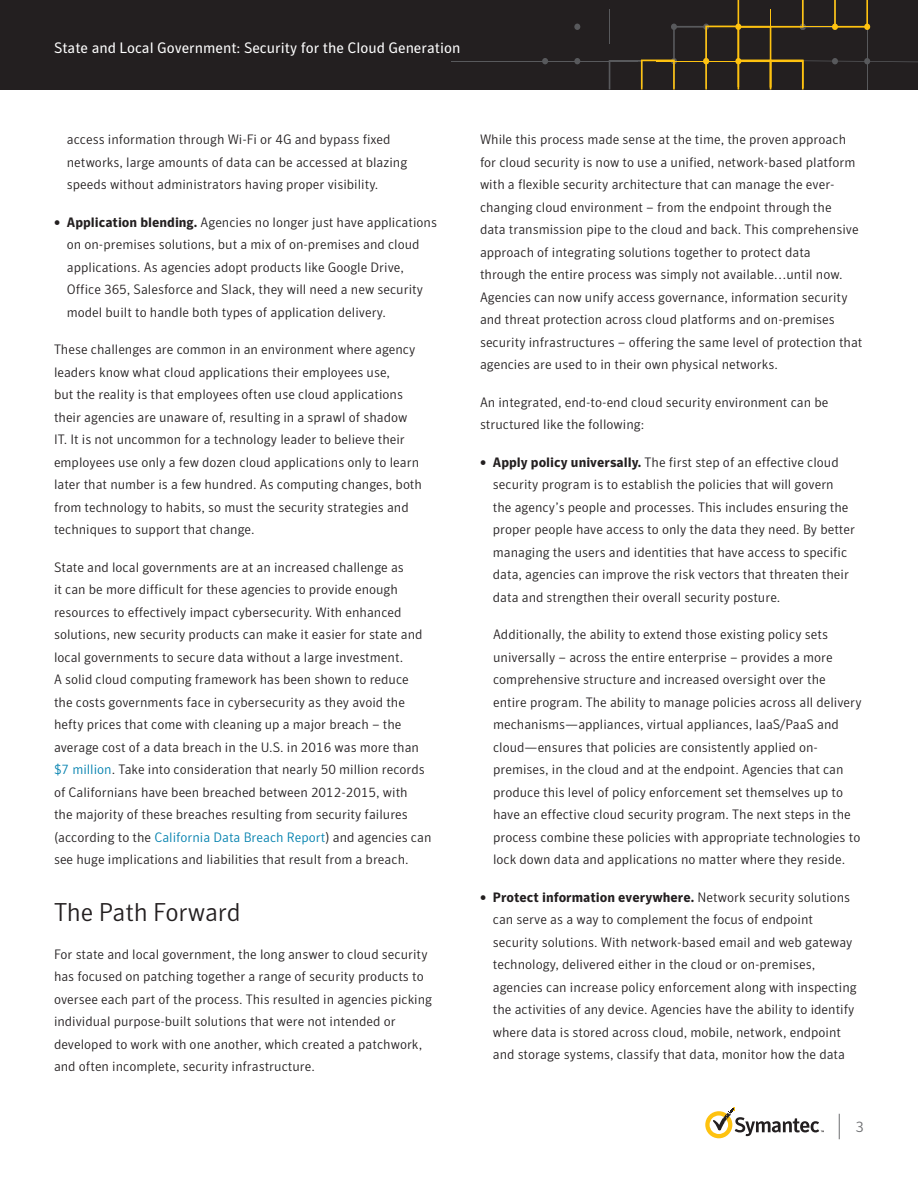
<style>
.page{position:relative;width:918px;height:1188px;background:#fff}
.page>*{position:absolute;margin:0;border:0;box-sizing:border-box;transform-origin:0 0}
.t1{font:300 25.5px "Symantec Sans";letter-spacing:-.01em;color:#231f20}
.t2{font:15px "Symantec Sans";color:#fff}
.t3{font:300 15px "Symantec Sans";color:#6c6d70}
.Body_Copy{font:300 13.5px/22.5px "Symantec Sans";color:#231f20}
.s1{font-weight:700}
.s2{color:#0080ae}
</style>
<div class="page">
<div style="left:0;top:0;width:918px;height:90px;background:#231f20"></div>
<hr style="left:451px;top:61px;width:187px;height:1px;background:#58595c">
<svg style="left:542px;top:58px;width:6px;height:6px"></svg>
<svg style="left:574px;top:58px;width:6px;height:6px"></svg>
<svg style="left:574px;top:24px;width:6px;height:6px"></svg>
<svg style="left:609px;top:0;width:309px;height:90px"></svg>
<svg style="left:839px;top:1114px;width:1px;height:25px"></svg>
<svg style="left:705px;top:1107px;width:119px;height:31px"></svg>
<p class="t2" style="left:54px;top:39px;width:408px">State and Local Government: Security for the Cloud Generation</p>
<p class="Body_Copy" style="left:67px;top:128px;width:342px">access information through Wi-Fi or 4G and bypass fixed networks, large amounts of data can be accessed at blazing speeds without administrators having proper visibility.</p>
<p class="Body_Copy" style="left:67px;top:211px;width:372px;text-indent:-13px"><span class="s1">• Application blending.</span> Agencies no longer just have applications on on-premises solutions, but a mix of on-premises and cloud applications. As agencies adopt products like Google Drive, Office 365, Salesforce and Slack, they will need a new security model built to handle both types of application delivery.</p>
<p class="Body_Copy" style="left:54px;top:338px;width:369px">These challenges are common in an environment where agency leaders know what cloud applications their employees use,<br>but the reality is that employees often use cloud applications their agencies are unaware of, resulting in a sprawl of shadow IT. It is not uncommon for a technology leader to believe their employees use only a few dozen cloud applications only to learn later that number is a few hundred. As computing changes, both from technology to habits, so must the security strategies and techniques to support that change.</p>
<p class="Body_Copy" style="left:54px;top:556px;width:379px">State and local governments are at an increased challenge as<br>it can be more difficult for these agencies to provide enough resources to effectively impact cybersecurity. With enhanced solutions, new security products can make it easier for state and local governments to secure data without a large investment.<br>A solid cloud computing framework has been shown to reduce<br>the costs governments face in cybersecurity as they avoid the hefty prices that come with cleaning up a major breach – the average cost of a data breach in the U.S. in 2016 was more than <span class="s2">$7 million</span>. Take into consideration that nearly 50 million records of Californians have been breached between 2012-2015, with<br>the majority of these breaches resulting from security failures (according to the <span class="s2">California Data Breach Report</span>) and agencies can see huge implications and liabilities that result from a breach.</p>
<p class="t1" style="left:54px;top:898px;width:188px">The Path Forward</p>
<p class="Body_Copy" style="left:54px;top:943px;width:380px">For state and local government, the long answer to cloud security has focused on patching together a range of security products to oversee each part of the process. This resulted in agencies picking individual purpose-built solutions that were not intended or developed to work with one another, which created a patchwork, and often incomplete, security infrastructure.</p>
<p class="Body_Copy" style="left:480px;top:128px;width:384px">While this process made sense at the time, the proven approach for cloud security is now to use a unified, network-based platform with a flexible security architecture that can manage the ever&shy;changing cloud environment – from the endpoint through the<br>data transmission pipe to the cloud and back. This comprehensive approach of integrating solutions together to protect data<br>through the entire process was simply not available…until now.<br>Agencies can now unify access governance, information security and threat protection across cloud platforms and on-premises security infrastructures – offering the same level of protection that agencies are used to in their own physical networks.</p>
<p class="Body_Copy" style="left:480px;top:391px;width:350px">An integrated, end-to-end cloud security environment can be structured like the following:</p>
<p class="Body_Copy" style="left:493px;top:451px;width:364px;text-indent:-13px"><span class="s1">• Apply policy universally.</span> The first step of an effective cloud security program is to establish the policies that will govern the agency’s people and processes. This includes ensuring the proper people have access to only the data they need. By better managing the users and identities that have access to specific data, agencies can improve the risk vectors that threaten their data and strengthen their overall security posture.</p>
<p class="Body_Copy" style="left:493px;top:623px;width:370px">Additionally, the ability to extend those existing policy sets universally – across the entire enterprise – provides a more comprehensive structure and increased oversight over the entire program. The ability to manage policies across all delivery mechanisms—appliances, virtual appliances, IaaS/PaaS and cloud—ensures that policies are consistently applied on&shy;premises, in the cloud and at the endpoint. Agencies that can produce this level of policy enforcement set themselves up to have an effective cloud security program. The next steps in the process combine these policies with appropriate technologies to lock down data and applications no matter where they reside.</p>
<p class="Body_Copy" style="left:493px;top:886px;width:365px;text-indent:-13px"><span class="s1">• Protect information everywhere.</span> Network security solutions can serve as a way to complement the focus of endpoint security solutions. With network-based email and web gateway technology, delivered either in the cloud or on-premises, agencies can increase policy enforcement along with inspecting the activities of any device. Agencies have the ability to identify where data is stored across cloud, mobile, network, endpoint and storage systems, classify that data, monitor how the data</p>
<p class="t3" style="left:856px;top:1118px;width:10px">3</p>
</div>
